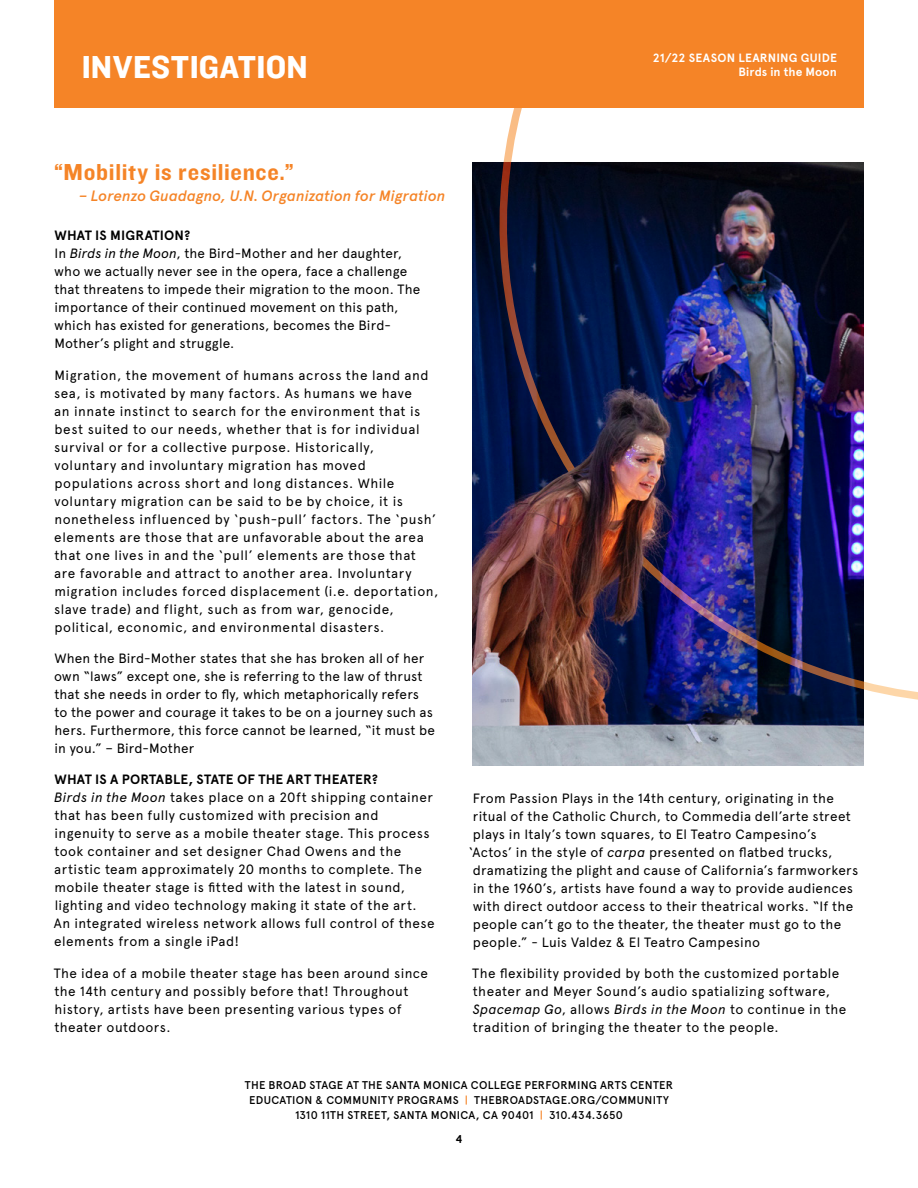
<style>
.page{position:relative;width:918px;height:1188px;background:#fff}
.page>*{position:absolute;margin:0;border:0;box-sizing:border-box;transform-origin:0 0}
.t1{font:33px "Knockout HTF51 Middleweight";letter-spacing:.01em;color:#fff}
.t2{font:24px "Knockout HTF51 Middleweight";letter-spacing:.03em;color:#f58427}
.t3{font:italic 500 15px "Apercu";letter-spacing:-.005em;color:#f58427}
.t4{font:13.5px/18px "Apercu";letter-spacing:.03em;color:#000}
.t5{font:13.5px/18px "Apercu";letter-spacing:.01em;color:#000}
.t6{font:700 12px "Apercu";letter-spacing:.015em;color:#fff}
.t7{font:500 12px "Cachet";color:#000}
.t8{font:500 11.25px/15px "Apercu";letter-spacing:.025em;color:#000;text-align:center}
.s1{font-weight:700}
.s2{font-style:italic}
.s3{color:#f58427}
</style>
<div class="page">
<img style="left:472px;top:742px;width:392px;height:24px">
<img style="left:472px;top:108px;width:446px;height:634px">
<div style="left:54px;top:0;width:810px;height:108px;background:#f58427"></div>
<p class="t6" style="left:653px;top:51px;width:186px">21/22 SEASON LEARNING GUIDE</p>
<h1 class="t1" style="left:82px;top:49px;width:228px">INVESTIGATION</h1>
<p class="t6" style="left:738px;top:65px;width:100px">Birds in the Moon</p>
<h2 class="t2" style="left:54px;top:159px;width:241px">“Mobility is resilience.”</h2>
<p class="t3" style="left:79px;top:186px;width:368px">– Lorenzo Guadagno, U.N. Organization for Migration</p>
<p class="t5" style="left:54px;top:226px;width:368px"><span class="s1">WHAT IS MIGRATION?<br></span>In <span class="s2">Birds in the Moon</span>, the Bird-Mother and her daughter, who we actually never see in the opera, face a challenge that threatens to impede their migration to the moon. The importance of their continued movement on this path, which has existed for generations, becomes the Bird-Mother’s plight and struggle.</p>
<p class="t4" style="left:54px;top:366px;width:386px">Migration, the movement of humans across the land and sea, is motivated by many factors. As humans we have<br>an innate instinct to search for the environment that is best suited to our needs, whether that is for individual survival or for a collective purpose. Historically, voluntary and involuntary migration has moved populations across short and long distances. While voluntary migration can be said to be by choice, it is nonetheless influenced by ‘push-pull’ factors. The ‘push’ elements are those that are unfavorable about the area that one lives in and the ‘pull’ elements are those that are favorable and attract to another area. Involuntary migration includes forced displacement (i.e. deportation, slave trade) and flight, such as from war, genocide, political, economic, and environmental disasters.</p>
<p class="t5" style="left:54px;top:649px;width:383px">When the Bird-Mother states that she has broken all of her own “laws” except one, she is referring to the law of thrust that she needs in order to fly, which metaphorically refers to the power and courage it takes to be on a journey such as hers. Furthermore, this force cannot be learned, “it must be in you.” – Bird-Mother</p>
<p class="t4" style="left:54px;top:771px;width:382px"><span class="s1">WHAT IS A PORTABLE, STATE OF THE ART THEATER?<br></span><span class="s2">Birds in the Moon</span> takes place on a 20ft shipping container that has been fully customized with precision and ingenuity to serve as a mobile theater stage. This process took container and set designer Chad Owens and the artistic team approximately 20 months to complete. The mobile theater stage is fitted with the latest in sound, lighting and video technology making it state of the art.<br>An integrated wireless network allows full control of these elements from a single iPad!</p>
<p class="t4" style="left:54px;top:964px;width:376px">The idea of a mobile theater stage has been around since the 14th century and possibly before that! Throughout history, artists have been presenting various types of theater outdoors.</p>
<p class="t4" style="left:473px;top:789px;width:362px">From Passion Plays in the 14th century, originating in the</p>
<p class="t4" style="left:473px;top:807px;width:380px">ritual of the Catholic Church, to Commedia dell’arte street</p>
<p class="t4" style="left:473px;top:825px;width:345px">plays in Italy’s town squares, to El Teatro Campesino’s</p>
<p class="t4" style="left:469px;top:843px;width:365px">‘Actos’ in the style of <span class="s2">carpa</span> presented on flatbed trucks,</p>
<p class="t4" style="left:473px;top:861px;width:387px">dramatizing the plight and cause of California’s farmworkers</p>
<p class="t4" style="left:473px;top:879px;width:382px">in the 1960’s, artists have found a way to provide audiences</p>
<p class="t4" style="left:473px;top:897px;width:382px">with direct outdoor access to their theatrical works. “If the</p>
<p class="t4" style="left:473px;top:915px;width:370px">people can’t go to the theater, the theater must go to the</p>
<p class="t4" style="left:473px;top:933px;width:289px">people.” - Luis Valdez &amp; El Teatro Campesino</p>
<p class="t4" style="left:472px;top:964px;width:376px">The flexibility provided by both the customized portable theater and Meyer Sound’s audio spatializing software, <span class="s2">Spacemap Go</span>, allows <span class="s2">Birds in the Moon</span> to continue in the tradition of bringing the theater to the people.</p>
<p class="t8" style="left:245px;top:1078px;width:430px">THE BROAD STAGE AT THE SANTA MONICA COLLEGE PERFORMING ARTS CENTER<br>EDUCATION &amp; COMMUNITY PROGRAMS <span class="s3">|</span> THEBROADSTAGE.ORG/COMMUNITY<br>1310 11TH STREET, SANTA MONICA, CA 90401 <span class="s3">|</span> 310.434.3650</p>
<p class="t7" style="left:455px;top:1132px;width:9px">4</p>
</div>
